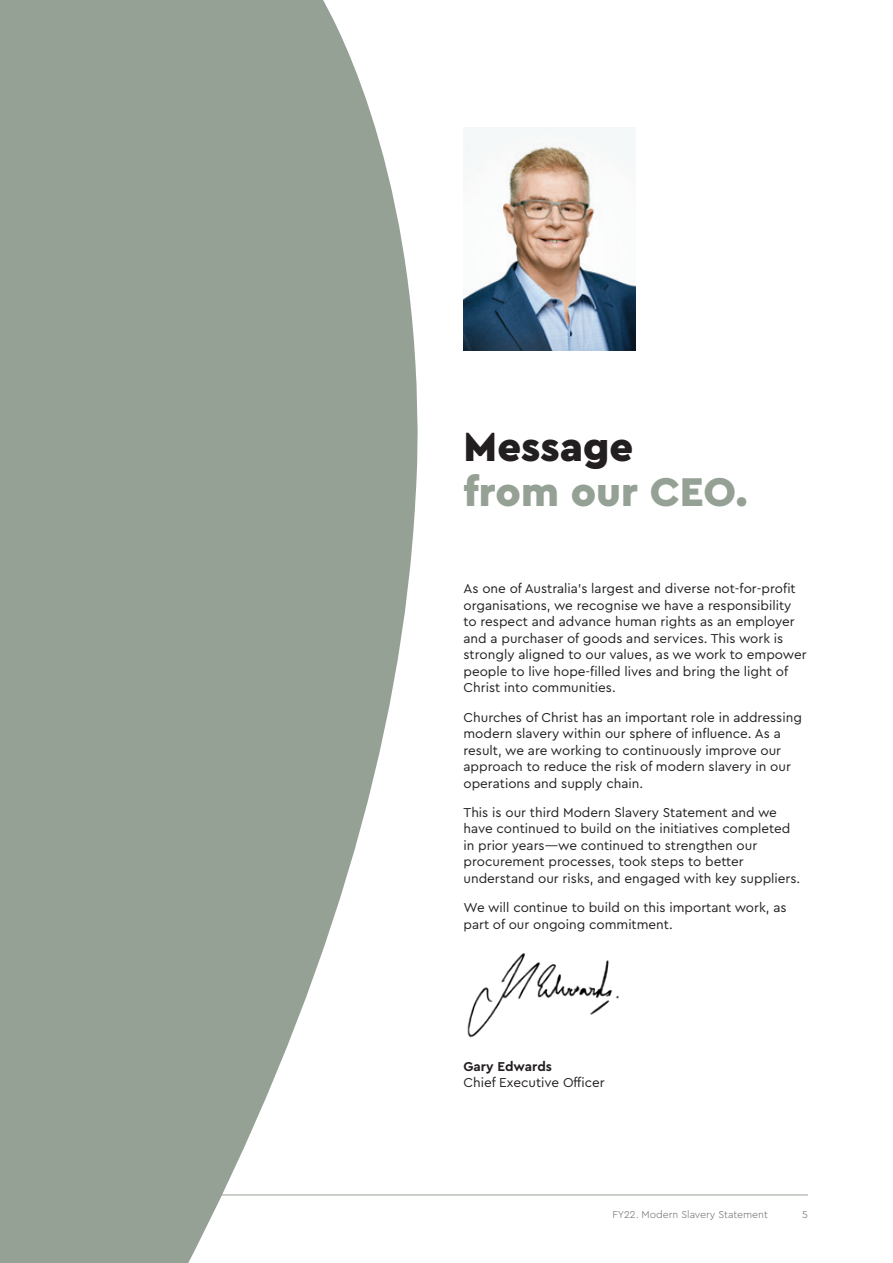
<style>
.page{position:relative;width:893px;height:1263px;background:#fff}
.page>*{position:absolute;margin:0;border:0;box-sizing:border-box;transform-origin:0 0}
.t1{font:900 42px "Cera Pro";letter-spacing:-.005em;color:#96a196}
.t2{font:900 42px "Cera Pro";color:#231f20}
.t3{font:13.5px/16.5px "Cera Pro";color:#231f20}
.t4{font:700 13.5px "Cera Pro";color:#231f20}
.t5{font:300 10.5px "Cera Pro";color:#606861}
</style>
<div class="page">
<svg style="left:0;top:0;width:420px;height:1263px;background:#a5aea5"></svg>
<img style="left:467px;top:954px;width:152px;height:84px">
<img style="left:463px;top:128px;width:173px;height:222px">
<hr style="left:85px;top:1194px;width:723px;height:1px;background:#96a196">
<h1 class="t2" style="left:463px;top:419px;width:171px">Message</h1>
<h1 class="t1" style="left:463px;top:464px;width:285px">from our CEO.</h1>
<p class="t3" style="left:463px;top:580px;width:345px">As one of Australia’s largest and diverse not-for-profit organisations, we recognise we have a responsibility to respect and advance human rights as an employer and a purchaser of goods and services. This work is strongly aligned to our values, as we work to empower people to live hope-filled lives and bring the light of Christ into communities.</p>
<p class="t3" style="left:463px;top:708px;width:340px">Churches of Christ has an important role in addressing modern slavery within our sphere of influence. As a result, we are working to continuously improve our approach to reduce the risk of modern slavery in our operations and supply chain.</p>
<p class="t3" style="left:463px;top:803px;width:338px">This is our third Modern Slavery Statement and we have continued to build on the initiatives completed in prior years―we continued to strengthen our procurement processes, took steps to better understand our risks, and engaged with key suppliers.</p>
<p class="t3" style="left:463px;top:899px;width:325px">We will continue to build on this important work, as part of our ongoing commitment.</p>
<p class="t4" style="left:463px;top:1057px;width:90px">Gary Edwards</p>
<p class="t3" style="left:463px;top:1074px;width:143px">Chief Executive Officer</p>
<p class="t5" style="left:612px;top:1208px;width:157px">FY22. Modern Slavery Statement</p>
<p class="t5" style="left:802px;top:1208px;width:7px">5</p>
</div>
